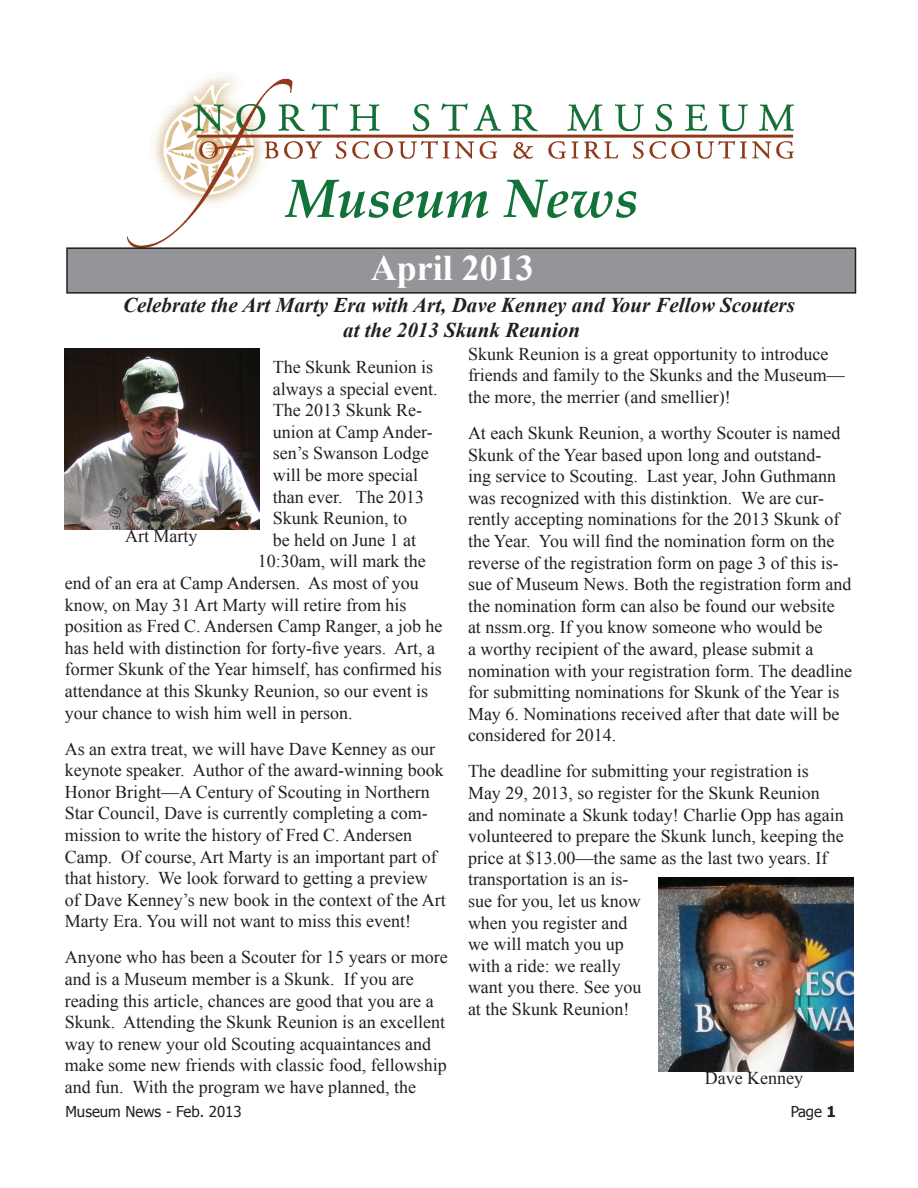
<style>
.page{position:relative;width:918px;height:1188px;background:#fff}
.page>*{position:absolute;margin:0;border:0;box-sizing:border-box;transform-origin:0 0}
.t1{font:italic 700 54px "Palatino Linotype";color:#127239}
.t2{font:700 36px "Times New Roman";color:#fff}
.t3{font:italic 700 21px/25.2px "Times New Roman";color:#231f20;text-align:center}
.t4{font:18px/21.6px "Times New Roman";color:#231f20}
.t5{font:15px "Tahoma";color:#231f20}
.s1{font-weight:700}
</style>
<div class="page">
<img style="left:128px;top:74px;width:666px;height:173px">
<div style="left:67px;top:248px;width:788px;height:45px;background:#939598"></div>
<div style="left:66px;top:247px;width:790px;height:47px;border:2px solid #231f20"></div>
<img style="left:659px;top:878px;width:194px;height:193px">
<img style="left:65px;top:348px;width:194px;height:182px">
<h1 class="t1" style="left:286px;top:160px;width:354px">Museum News</h1>
<h2 class="t2" style="left:371px;top:243px;width:165px">April 2013</h2>
<p class="t3" style="left:123px;top:292px;width:673px">Celebrate the Art Marty Era with Art, Dave Kenney and Your Fellow Scouters at the 2013 Skunk Reunion</p>
<p class="t4" style="left:273px;top:356px;width:162px">The Skunk Reunion is</p>
<p class="t4" style="left:273px;top:377px;width:166px">always a special event.</p>
<p class="t4" style="left:273px;top:399px;width:151px">The 2013 Skunk Re-</p>
<p class="t4" style="left:273px;top:421px;width:162px">union at Camp Ander-</p>
<p class="t4" style="left:273px;top:442px;width:157px">sen’s Swanson Lodge</p>
<p class="t4" style="left:273px;top:464px;width:147px">will be more special</p>
<p class="t4" style="left:273px;top:485px;width:153px">than ever. The 2013</p>
<p class="t4" style="left:273px;top:507px;width:136px">Skunk Reunion, to</p>
<p class="t4" style="left:273px;top:529px;width:145px">be held on June 1 at</p>
<p class="t4" style="left:258px;top:550px;width:169px">10:30am, will mark the</p>
<p class="t4" style="left:65px;top:572px;width:355px">end of an era at Camp Andersen. As most of you</p>
<p class="t4" style="left:65px;top:593px;width:343px">know, on May 31 Art Marty will retire from his</p>
<p class="t4" style="left:65px;top:615px;width:379px">position as Fred C. Andersen Camp Ranger, a job he</p>
<p class="t4" style="left:65px;top:637px;width:372px">has held with distinction for forty-five years. Art, a</p>
<p class="t4" style="left:65px;top:658px;width:378px">former Skunk of the Year himself, has confirmed his</p>
<p class="t4" style="left:65px;top:680px;width:365px">attendance at this Skunky Reunion, so our event is</p>
<p class="t4" style="left:65px;top:701px;width:289px">your chance to wish him well in person.</p>
<p class="t4" style="left:65px;top:737px;width:382px">As an extra treat, we will have Dave Kenney as our keynote speaker. Author of the award-winning book Honor Bright—A Century of Scouting in Northern Star Council, Dave is currently completing a com&shy;mission to write the history of Fred C. Andersen Camp. Of course, Art Marty is an important part of that history. We look forward to getting a preview of Dave Kenney’s new book in the context of the Art Marty Era. You will not want to miss this event!</p>
<p class="t4" style="left:65px;top:946px;width:384px">Anyone who has been a Scouter for 15 years or more and is a Museum member is a Skunk. If you are reading this article, chances are good that you are a Skunk. Attending the Skunk Reunion is an excellent way to renew your old Scouting acquaintances and make some new friends with classic food, fellowship and fun. With the program we have planned, the</p>
<p class="t4" style="left:125px;top:525px;width:74px">Art Marty</p>
<p class="t4" style="left:468px;top:343px;width:378px">Skunk Reunion is a great opportunity to introduce friends and family to the Skunks and the Museum— the more, the merrier (and smellier)!</p>
<p class="t4" style="left:468px;top:422px;width:386px">At each Skunk Reunion, a worthy Scouter is named Skunk of the Year based upon long and outstand-<br>ing service to Scouting. Last year, John Guthmann was recognized with this distinktion. We are cur&shy;rently accepting nominations for the 2013 Skunk of the Year. You will find the nomination form on the reverse of the registration form on page 3 of this is&shy;sue of Museum News. Both the registration form and the nomination form can also be found our website at nssm.org. If you know someone who would be<br>a worthy recipient of the award, please submit a nomination with your registration form. The deadline for submitting nominations for Skunk of the Year is May 6. Nominations received after that date will be considered for 2014.</p>
<p class="t4" style="left:468px;top:760px;width:377px">The deadline for submitting your registration is May 29, 2013, so register for the Skunk Reunion and nominate a Skunk today! Charlie Opp has again volunteered to prepare the Skunk lunch, keeping the price at $13.00—the same as the last two years. If transportation is an is-<br>sue for you, let us know<br>when you register and<br>we will match you up<br>with a ride: we really<br>want you there. See you<br>at the Skunk Reunion!</p>
<p class="t4" style="left:705px;top:1067px;width:100px">Dave Kenney</p>
<p class="t5" style="left:65px;top:1101px;width:178px">Museum News - Feb. 2013</p>
<p class="t5" style="left:791px;top:1101px;width:47px">Page <span class="s1">1</span></p>
</div>
